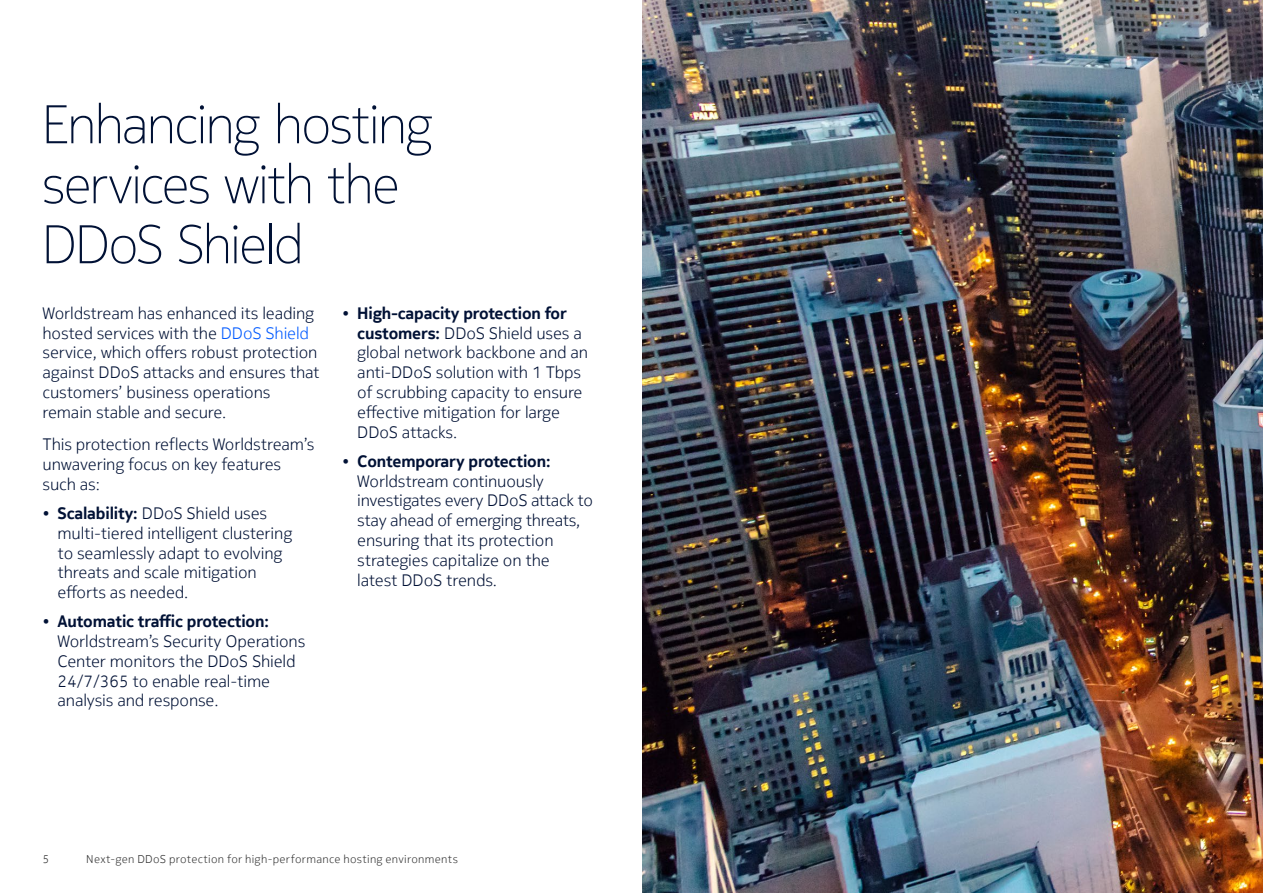
<style>
.page{position:relative;width:1263px;height:893px;background:#fff}
.page>*{position:absolute;margin:0;border:0;box-sizing:border-box;transform-origin:0 0}
.t1{font:200 54px/60px "Nokia Pure Headline";letter-spacing:-.015em;color:#001135}
.t2{font:300 16.5px/19.8px "Nokia Pure Text";letter-spacing:-.01em;color:#001135}
.t3{font:300 11.25px "Nokia Pure Text";letter-spacing:.025em;color:#333}
.s1{color:#005aff}
.s2{font-weight:700}
</style>
<div class="page">
<img style="left:642px;top:0;width:621px;height:893px">
<h1 class="t1" style="left:43px;top:93px;width:391px">Enhancing hosting services with the<br>DDoS Shield</h1>
<p class="t2" style="left:43px;top:303px;width:279px">Worldstream has enhanced its leading hosted services with the <span class="s1">DDoS Shield </span>service, which offers robust protection against DDoS attacks and ensures that customers’ business operations remain stable and secure.</p>
<p class="t2" style="left:43px;top:435px;width:273px">This protection reflects Worldstream’s unwavering focus on key features such as:</p>
<p class="t2" style="left:58px;top:503px;width:236px;text-indent:-15px">• <span class="s2">Scalability:</span> DDoS Shield uses multi-tiered intelligent clustering to seamlessly adapt to evolving threats and scale mitigation efforts as needed.</p>
<p class="t2" style="left:58px;top:611px;width:249px;text-indent:-15px">• <span class="s2">Automatic traffic protection:<br></span>Worldstream’s Security Operations<br>Center monitors the DDoS Shield<br>24/7/365 to enable real-time analysis and response.</p>
<p class="t2" style="left:357px;top:303px;width:232px;text-indent:-15px">• <span class="s2">High-capacity protection for customers:</span> DDoS Shield uses a global network backbone and an anti-DDoS solution with 1 Tbps of scrubbing capacity to ensure effective mitigation for large<br>DDoS attacks.</p>
<p class="t2" style="left:357px;top:451px;width:237px;text-indent:-15px">• <span class="s2">Contemporary protection:<br></span>Worldstream continuously investigates every DDoS attack to stay ahead of emerging threats, ensuring that its protection strategies capitalize on the latest DDoS trends.</p>
<p class="t3" style="left:43px;top:852px;width:8px">5</p>
<p class="t3" style="left:86px;top:852px;width:373px">Next-gen DDoS protection for high-performance hosting environments</p>
</div>
